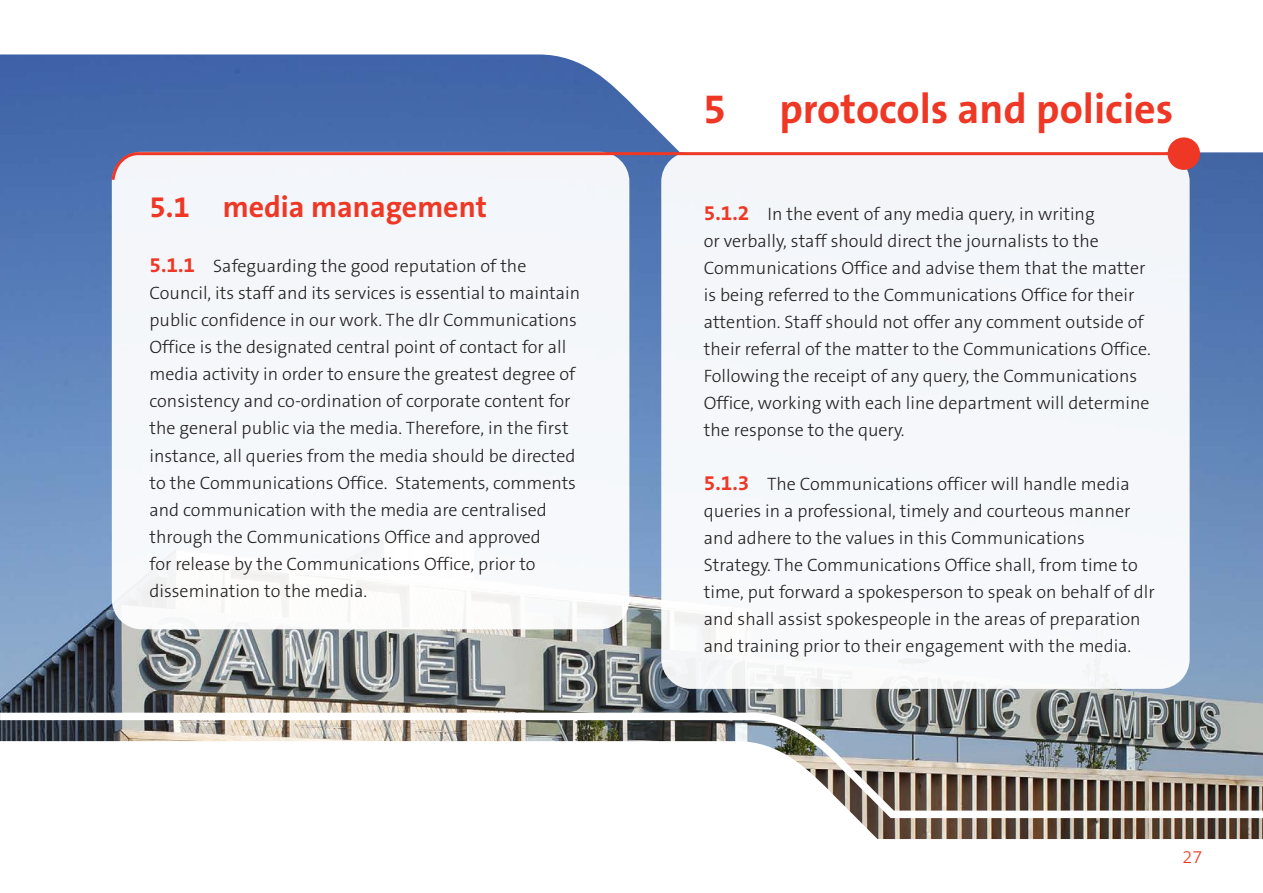
<style>
.page{position:relative;width:1263px;height:893px;background:#fff}
.page>*{position:absolute;margin:0;border:0;box-sizing:border-box;transform-origin:0 0}
.t1{font:700 42px "The Sans B7";color:#ee3825}
.t2{font:700 30px "The Sans B7";color:#ee3825}
.t3{font:300 18px/27px "The Sans B3";color:#231f20}
.t4{font:300 18px "The Sans B3";color:#ee3825}
.s1{font-family:"The Sans B7";font-weight:700;font-size:21px;color:#ee3825}
</style>
<div class="page">
<img style="left:0;top:152px;width:1263px;height:561px">
<svg style="left:0;top:54px;width:1200px;height:98px"></svg>
<svg style="left:856px;top:818px;width:407px;height:22px;background:#837264"></svg>
<img style="left:0;top:713px;width:1263px;height:105px">
<div style="left:112px;top:152px;width:517px;height:477px;background:#f5f7fa;border-radius:30px"></div>
<div style="left:661px;top:152px;width:528px;height:537px;background:#f5f7fa;border-radius:30px"></div>
<svg style="left:110px;top:151px;width:1069px;height:32px"></svg>
<div style="left:1167px;top:137px;width:33px;height:33px;background:#ee3825;border-radius:50%"></div>
<h1 class="t1" style="left:703px;top:87px;width:25px">5</h1>
<h1 class="t1" style="left:779px;top:87px;width:396px">protocols and policies</h1>
<h2 class="t2" style="left:149px;top:191px;width:339px">5.1 media management</h2>
<p class="t3" style="left:704px;top:201px;width:449px"><span class="s1">5.1.2</span> In the event of any media query, in writing<br>or verbally, staff should direct the journalists to the Communications Office and advise them that the matter is being referred to the Communications Office for their attention. Staff should not offer any comment outside of their referral of the matter to the Communications Office.<br>Following the receipt of any query, the Communications Office, working with each line department will determine the response to the query.</p>
<p class="t3" style="left:704px;top:471px;width:452px"><span class="s1">5.1.3</span> The Communications officer will handle media queries in a professional, timely and courteous manner and adhere to the values in this Communications Strategy. The Communications Office shall, from time to time, put forward a spokesperson to speak on behalf of dlr and shall assist spokespeople in the areas of preparation and training prior to their engagement with the media.</p>
<p class="t3" style="left:150px;top:254px;width:432px"><span class="s1">5.1.1</span> Safeguarding the good reputation of the Council, its staff and its services is essential to maintain public confidence in our work. The dlr Communications Office is the designated central point of contact for all media activity in order to ensure the greatest degree of consistency and co-ordination of corporate content for the general public via the media. Therefore, in the first instance, all queries from the media should be directed to the Communications Office. Statements, comments and communication with the media are centralised through the Communications Office and approved<br>for release by the Communications Office, prior to dissemination to the media.</p>
<p class="t4" style="left:1182px;top:848px;width:21px">27</p>
</div>
